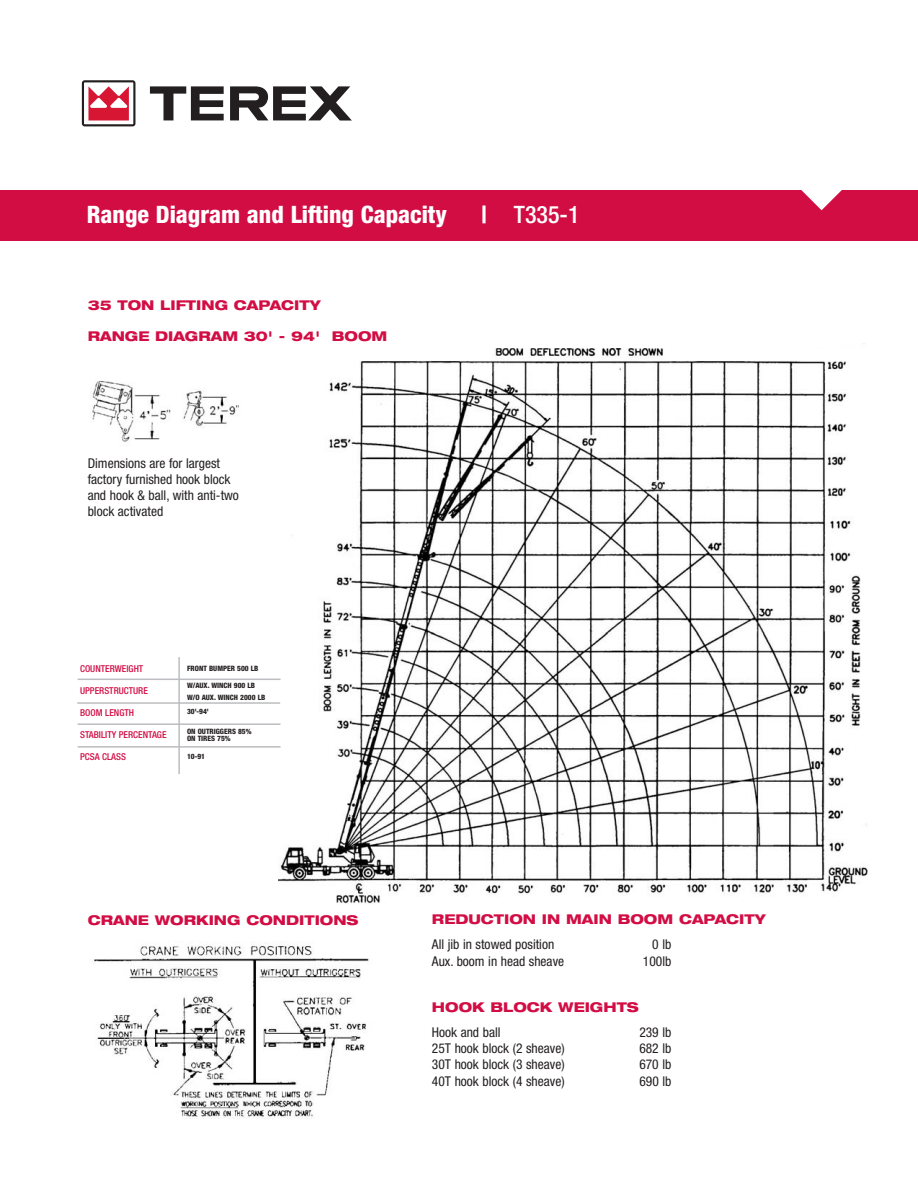
<style>
.page{position:relative;width:918px;height:1188px;background:#fff}
.page>*{position:absolute;margin:0;border:0;box-sizing:border-box;transform-origin:0 0}
.t1{font:800 condensed 24px "Helvetica Neue";color:#fff}
.t2{font:500 condensed 24px "Helvetica Neue";color:#fff}
.t3{font:condensed 13.5px/16.2px "Helvetica Neue";color:#231f20}
.t4{font:800 expanded 13.5px "Helvetica Neue";color:#d20d44}
.t5{font:500 condensed 9.45px "Helvetica Neue";color:#d20d44}
.t6{font:800 condensed 7.35px/12px "Helvetica Neue";color:#231f20}
.s1{font-weight:800}
</style>
<div class="page">
<div style="left:0;top:190px;width:918px;height:50px;background:#d20d44"></div>
<svg style="left:801px;top:190px;width:41px;height:20px"></svg>
<img style="left:279px;top:348px;width:589px;height:556px">
<img style="left:91px;top:381px;width:148px;height:61px">
<img style="left:94px;top:945px;width:275px;height:174px">
<svg style="left:82px;top:80px;width:53px;height:46px"></svg>
<svg style="left:150px;top:86px;width:74px;height:34px"></svg>
<svg style="left:230px;top:86px;width:122px;height:35px"></svg>
<div style="left:186px;top:659px;width:99px;height:117px;background:#fff"></div>
<hr style="left:78px;top:679px;width:203px;height:1px;background:#bcbdc0">
<hr style="left:77px;top:702px;width:203px;height:2px;background:#bcbdc0">
<hr style="left:78px;top:723px;width:203px;height:2px;background:#bcbdc0">
<hr style="left:78px;top:746px;width:203px;height:2px;background:#bcbdc0">
<hr style="left:178px;top:657px;width:2px;height:117px;background:#bcbdc0">
<h1 class="t1" style="left:87px;top:206px;width:362px">Range Diagram and Lifting Capacity</h1>
<h1 class="t2" style="left:481px;top:206px;width:100px"><span class="s1">|</span> T335-1</h1>
<p class="t4" style="left:88px;top:300px;width:235px">35 TON LIFTING CAPACITY</p>
<p class="t4" style="left:88px;top:331px;width:301px">RANGE DIAGRAM 30' - 94' BOOM</p>
<p class="t3" style="left:88px;top:456px;width:153px">Dimensions are for largest factory furnished hook block and hook &amp; ball, with anti-two block activated</p>
<p class="t5" style="left:80px;top:665px;width:65px">COUNTERWEIGHT</p>
<p class="t5" style="left:80px;top:687px;width:69px">UPPERSTRUCTURE</p>
<p class="t5" style="left:80px;top:709px;width:55px">BOOM LENGTH</p>
<p class="t5" style="left:80px;top:731px;width:88px">STABILITY PERCENTAGE</p>
<p class="t5" style="left:80px;top:754px;width:47px">PCSA CLASS</p>
<p class="t6" style="left:187px;top:663px;width:73px">FRONT BUMPER 500 LB</p>
<p class="t6" style="left:187px;top:680px;width:80px">W/AUX. WINCH 900 LB<br>W/O AUX. WINCH 2000 LB</p>
<p class="t6" style="left:187px;top:706px;width:23px">30'-94'</p>
<p class="t6" style="left:187px;top:729px;width:66px;line-height:6.6px">ON OUTRIGGERS 85%<br>ON TIRES 75%</p>
<p class="t6" style="left:187px;top:751px;width:20px">10-91</p>
<p class="t4" style="left:88px;top:915px;width:272px">CRANE WORKING CONDITIONS</p>
<p class="t4" style="left:432px;top:914px;width:335px">REDUCTION IN MAIN BOOM CAPACITY</p>
<p class="t3" style="left:432px;top:938px;width:124px">All jib in stowed position</p>
<p class="t3" style="left:652px;top:938px;width:21px">0 lb</p>
<p class="t3" style="left:432px;top:954px;width:134px">Aux. boom in head sheave</p>
<p class="t3" style="left:643px;top:954px;width:30px">100lb</p>
<p class="t4" style="left:432px;top:1001px;width:208px">HOOK BLOCK WEIGHTS</p>
<p class="t3" style="left:432px;top:1025px;width:70px">Hook and ball</p>
<p class="t3" style="left:639px;top:1025px;width:34px">239 lb</p>
<p class="t3" style="left:432px;top:1042px;width:134px">25T hook block (2 sheave)</p>
<p class="t3" style="left:639px;top:1042px;width:34px">682 lb</p>
<p class="t3" style="left:432px;top:1058px;width:134px">30T hook block (3 sheave)</p>
<p class="t3" style="left:639px;top:1058px;width:34px">670 lb</p>
<p class="t3" style="left:432px;top:1074px;width:134px">40T hook block (4 sheave)</p>
<p class="t3" style="left:639px;top:1074px;width:34px">690 lb</p>
</div>
